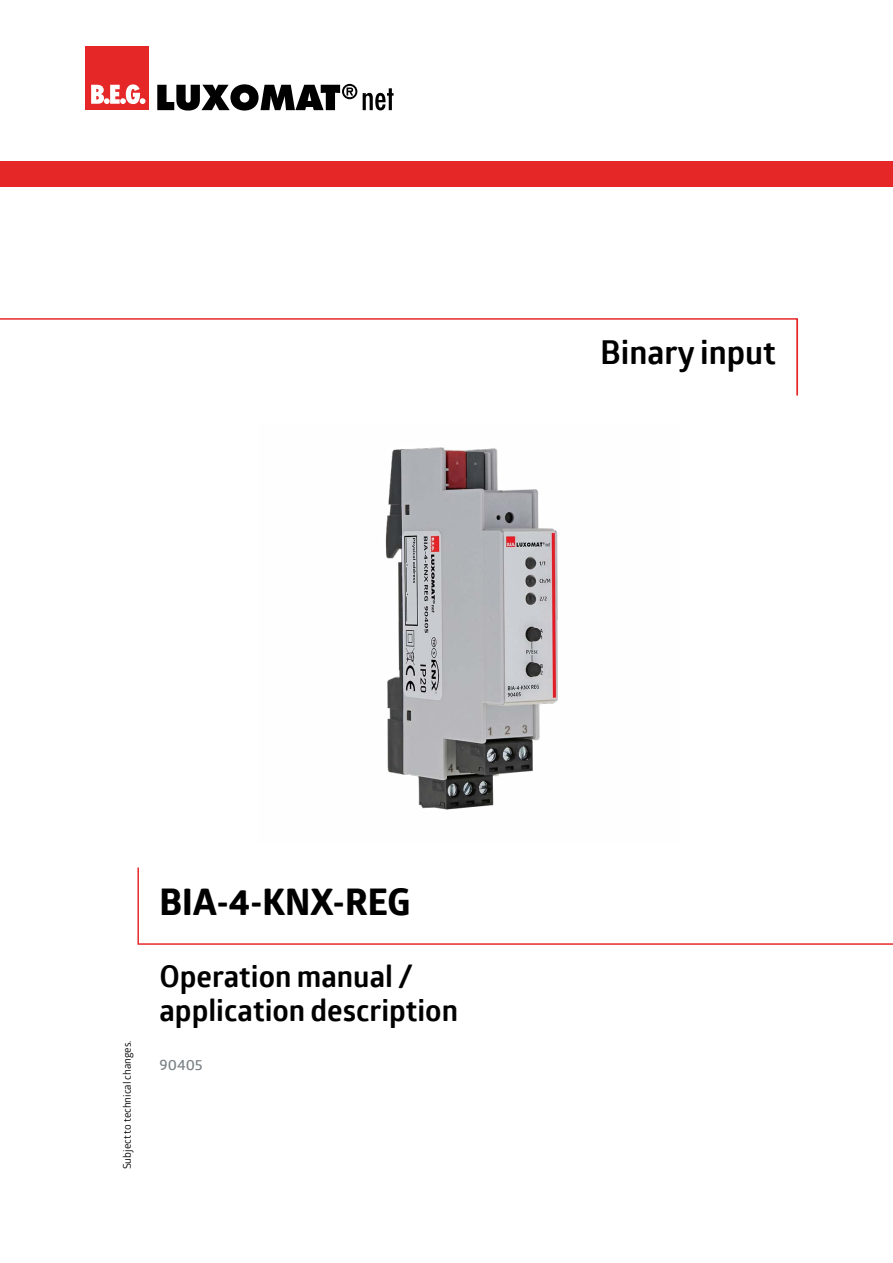
<style>
.page{position:relative;width:893px;height:1263px;background:#fff}
.page>*{position:absolute;margin:0;border:0;box-sizing:border-box;transform-origin:0 0}
.t1{font:700 36px "Globerx";color:#000}
.t2{font:700 33px "Glober";color:#000}
.t3{font:700 30px/34.5px "Glober";color:#000}
.t4{font:600 15px "Glober";color:#7d8386}
.t5{font:10.5px "Glober";color:#000}
</style>
<div class="page">
<svg style="left:137px;top:867px;width:756px;height:78px"></svg>
<svg style="left:0;top:318px;width:799px;height:78px"></svg>
<div style="left:0;top:162px;width:893px;height:25px;background:#e52728"></div>
<div style="left:85px;top:47px;width:63px;height:63px;background:#e52728"></div>
<svg style="left:91px;top:84px;width:54px;height:20px"></svg>
<svg style="left:157px;top:84px;width:200px;height:27px"></svg>
<svg style="left:363px;top:88px;width:31px;height:22px"></svg>
<img style="left:385px;top:447px;width:173px;height:363px">
<p class="t2" style="left:600px;top:329px;width:177px">Binary input</p>
<p class="t5" style="left:120px;top:1169px;width:131px;rotate:-90deg">Subject to technical changes.</p>
<p class="t1" style="left:159px;top:876px;width:253px">BIA-4-KNX-REG</p>
<p class="t3" style="left:159px;top:958px;width:300px">Operation manual / application description</p>
<p class="t4" style="left:159px;top:1054px;width:45px">90405</p>
</div>
